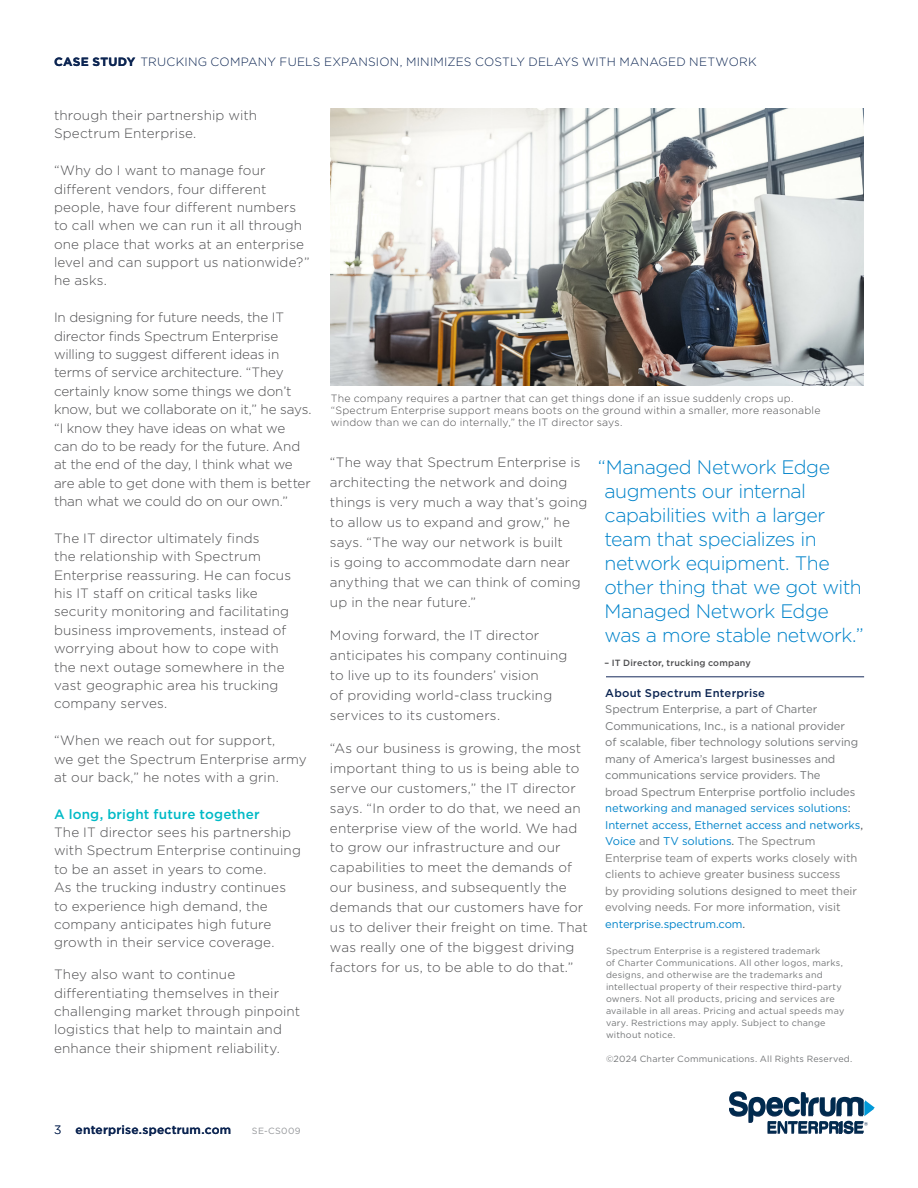
<style>
.page{position:relative;width:918px;height:1188px;background:#fff}
.page>*{position:absolute;margin:0;border:0;box-sizing:border-box;transform-origin:0 0}
.t1{font:300 19.5px/24px "Gotham";letter-spacing:-.025em;color:#0083ca}
.t2{font:300 13.5px/18.5px "Gotham";letter-spacing:.005em;color:#4d4d4f}
.t3{font:500 13.5px "Gotham";letter-spacing:.015em;color:#00bac6}
.t4{font:300 12px "Gotham";letter-spacing:.015em;color:#0c2552}
.t5{font:500 12px "Gotham";letter-spacing:.02em;color:#0c2552}
.t6{font:11.25px/16.5px "Gotham";letter-spacing:-.005em;color:#757779}
.t7{font:500 11.25px "Gotham";letter-spacing:.02em;color:#0c2552}
.t8{font:300 10.5px/12px "Gotham";letter-spacing:.02em;color:#4d4d4f}
.t9{font:9px/12px "Gotham";letter-spacing:.025em;color:#757779}
.t10{font:500 9px "Gotham";letter-spacing:.02em;color:#4d4d4f}
.t11{font:9px "Gotham";letter-spacing:.035em;color:#949699}
.s1{font-weight:700}
.s2{color:#0083ca}
.s3{color:#4d4d4f}
.s4{color:#7e7e7e}
.s5{font-weight:300}
</style>
<div class="page">
<hr style="left:606px;top:676px;width:258px;height:1px;background:#172a5a">
<img style="left:331px;top:108px;width:533px;height:278px">
<svg style="left:729px;top:1091px;width:146px;height:43px"></svg>
<p class="t4" style="left:54px;top:54px;width:704px"><span class="s1">CASE STUDY</span> TRUCKING COMPANY FUELS EXPANSION, MINIMIZES COSTLY DELAYS WITH MANAGED NETWORK</p>
<p class="t2" style="left:54px;top:106px;width:205px">through their partnership with<br>Spectrum Enterprise.</p>
<p class="t2" style="left:54px;top:161px;width:257px">“Why do I want to manage four different vendors, four different people, have four different numbers to call when we can run it all through one place that works at an enterprise level and can support us nationwide?” he asks.</p>
<p class="t2" style="left:54px;top:308px;width:259px">In designing for future needs, the IT director finds Spectrum Enterprise willing to suggest different ideas in terms of service architecture. “They certainly know some things we don’t know, but we collaborate on it,” he says. “I know they have ideas on what we can do to be ready for the future. And at the end of the day, I think what we are able to get done with them is better than what we could do on our own.”</p>
<p class="t2" style="left:54px;top:529px;width:239px">The IT director ultimately finds<br>the relationship with Spectrum<br>Enterprise reassuring. He can focus his IT staff on critical tasks like security monitoring and facilitating business improvements, instead of worrying about how to cope with the next outage somewhere in the vast geographic area his trucking company serves.</p>
<p class="t2" style="left:54px;top:731px;width:254px">“When we reach out for support,<br>we get the Spectrum Enterprise army at our back,” he notes with a grin.</p>
<p class="t3" style="left:54px;top:805px;width:207px">A long, bright future together</p>
<p class="t2" style="left:54px;top:823px;width:248px">The IT director sees his partnership with Spectrum Enterprise continuing to be an asset in years to come.<br>As the trucking industry continues to experience high demand, the company anticipates high future growth in their service coverage.</p>
<p class="t2" style="left:54px;top:965px;width:248px">They also want to continue differentiating themselves in their challenging market through pinpoint logistics that help to maintain and enhance their shipment reliability.</p>
<p class="t8" style="left:331px;top:392px;width:491px">The company requires a partner that can get things done if an issue suddenly crops up. “Spectrum Enterprise support means boots on the ground within a smaller, more reasonable window than we can do internally,” the IT director says.</p>
<p class="t2" style="left:330px;top:452px;width:259px;line-height:20px">“The way that Spectrum Enterprise is architecting the network and doing things is very much a way that’s going to allow us to expand and grow,” he says. “The way our network is built<br>is going to accommodate darn near anything that we can think of coming up in the near future.”</p>
<p class="t2" style="left:330px;top:625px;width:239px;line-height:20px">Moving forward, the IT director anticipates his company continuing to live up to its founders’ vision<br>of providing world-class trucking services to its customers.</p>
<p class="t2" style="left:330px;top:738px;width:259px;line-height:20px">“As our business is growing, the most important thing to us is being able to serve our customers,” the IT director says. “In order to do that, we need an enterprise view of the world. We had to grow our infrastructure and our capabilities to meet the demands of our business, and subsequently the demands that our customers have for us to deliver their freight on time. That was really one of the biggest driving factors for us, to be able to do that.”</p>
<h1 class="t1" style="left:605px;top:455px;width:261px;text-indent:-7px">“Managed Network Edge augments our internal capabilities with a larger team that specializes in network equipment. The other thing that we got with<br>Managed Network Edge was a more stable network.”</h1>
<p class="t10" style="left:605px;top:657px;width:148px">– IT Director, trucking company</p>
<p class="t7" style="left:605px;top:686px;width:161px">About Spectrum Enterprise</p>
<p class="t6" style="left:605px;top:701px;width:259px">Spectrum Enterprise, a part of Charter Communications, Inc., is a national provider<br>of scalable, fiber technology solutions serving many of America’s largest businesses and communications service providers. The<br>broad Spectrum Enterprise portfolio includes <span class="s2">networking and managed services solutions</span><span class="s3">:<br></span><span class="s2">Internet access</span><span class="s3">,</span> <span class="s2">Ethernet access and networks</span><span class="s3">, </span><span class="s2">Voice</span> and <span class="s2">TV solutions</span><span class="s3">.</span> <span class="s4">The Spectrum Enterprise team of experts works closely with clients to achieve greater business success<br>by providing solutions designed to meet their evolving needs. For more information, visit </span><span class="s2">enterprise.spectrum.com</span><span class="s3">.</span></p>
<p class="t9" style="left:606px;top:945px;width:240px">Spectrum Enterprise is a registered trademark<br>of Charter Communications. All other logos, marks, designs, and otherwise are the trademarks and intellectual property of their respective third-party owners. Not all products, pricing and services are available in all areas. Pricing and actual speeds may vary. Restrictions may apply. Subject to change without notice.</p>
<p class="t9" style="left:606px;top:1053px;width:248px">©2024 Charter Communications. All Rights Reserved.</p>
<p class="t5" style="left:54px;top:1122px;width:179px"><span class="s5">3</span> enterprise.spectrum.com</p>
<p class="t11" style="left:252px;top:1125px;width:50px">SE-CS009</p>
</div>
